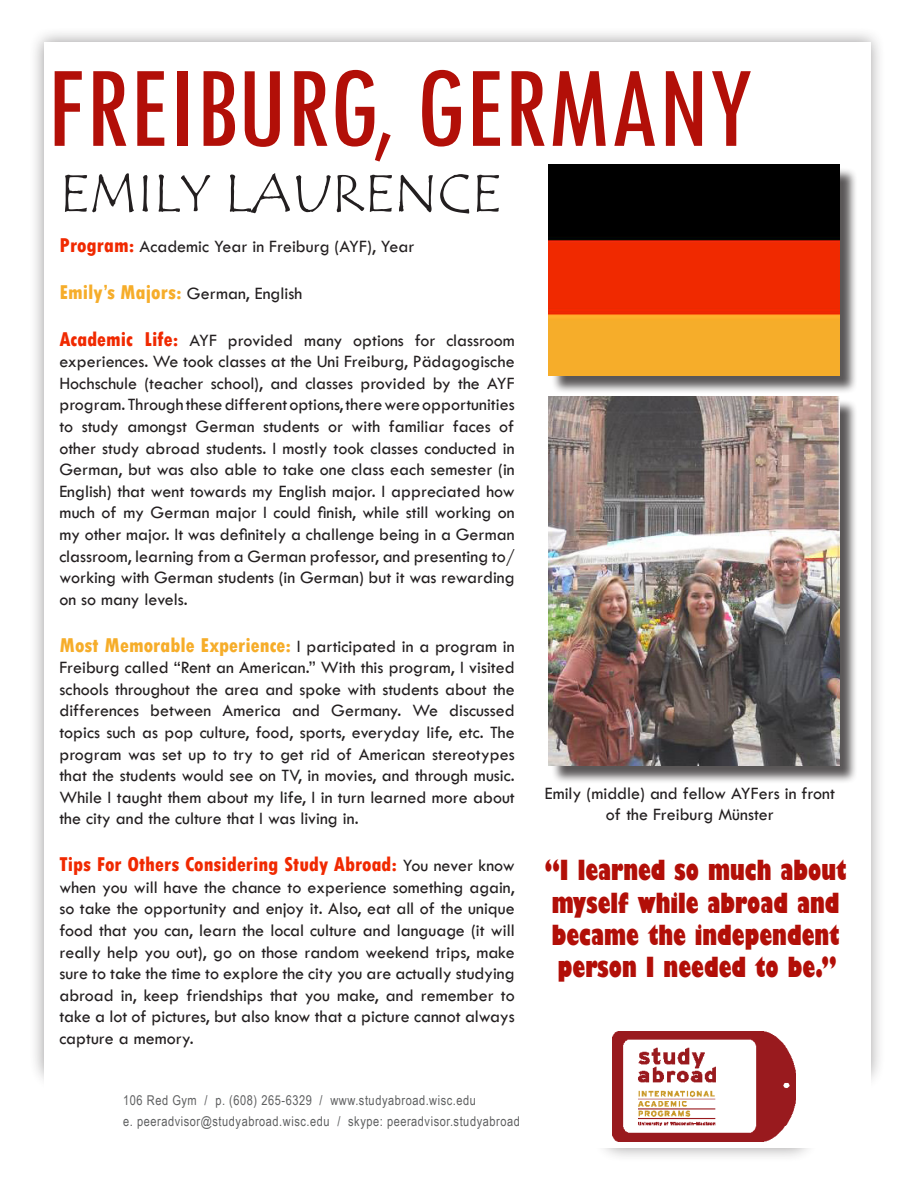
<style>
.page{position:relative;width:918px;height:1188px;background:#fff}
.page>*{position:absolute;margin:0;border:0;box-sizing:border-box;transform-origin:0 0}
.t1{font:condensed 120px "Tw Cen";color:#b20f08}
.t2{font:54px "Tempus Sans ITC";color:#231f20}
.t3{font:800 condensed 27px/32.4px "Gill Sans";color:#b20f08}
.t4{font:800 condensed 21px "Tw Cen";color:#f02900}
.t5{font:800 condensed 21px "Tw Cen";color:#f6ad2a}
.t6{font:18px/21.6px "Tw Cen";color:#231f20;text-align:justify}
.t7{font:13.5px "Arial Narrow";letter-spacing:.04em;color:#5f6061}
.s1{font-weight:800;font-stretch:condensed;font-size:21px;color:#f02900}
.s2{font-weight:400;font-stretch:normal;font-size:18px;color:#231f20}
.s3{font-weight:800;font-stretch:condensed;font-size:21px;color:#f6ad2a}
</style>
<div class="page">
<div style="left:29px;top:27px;width:856px;height:1136px;background:#231f20;opacity:.45"></div>
<img style="left:44px;top:42px;width:826px;height:1106px">
<img style="left:612px;top:1032px;width:184px;height:110px">
<svg style="left:58px;top:235px;width:79px;height:25px"></svg>
<svg style="left:56px;top:287px;width:80px;height:63px"></svg>
<svg style="left:143px;top:328px;width:38px;height:22px"></svg>
<svg style="left:57px;top:813px;width:343px;height:84px"></svg>
<div style="left:551px;top:399px;width:307px;height:384px;background:#231f20;opacity:.75"></div>
<img style="left:549px;top:397px;width:290px;height:368px">
<div style="left:551px;top:167px;width:307px;height:227px;background:#231f20;opacity:.75"></div>
<img style="left:549px;top:165px;width:290px;height:210px">
<p class="t1" style="left:46px;top:36px;width:707px">FREIBURG, GERMANY</p>
<p class="t2" style="left:59px;top:159px;width:443px">EMILY LAURENCE</p>
<p class="t6" style="left:59px;top:235px;width:356px"><span class="s1">Program:</span> Academic Year in Freiburg (AYF), Year</p>
<p class="t5" style="left:59px;top:280px;width:244px">Emily’s Majors: <span class="s2">German, English</span></p>
<p class="t6" style="left:59px;top:329px;width:457px"><span class="s1">Academic Life:</span> AYF provided many options for classroom experiences. We took classes at the Uni Freiburg, Pädagogische Hochschule (teacher school), and classes provided by the AYF program. Through these different options, there were opportunities to study amongst German students or with familiar faces of other study abroad students. I mostly took classes conducted in German, but was also able to take one class each semester (in English) that went towards my English major. I appreciated how much of my German major I could finish, while still working on my other major. It was definitely a challenge being in a German classroom, learning from a German professor, and presenting to/ working with German students (in German) but it was rewarding on so many levels.</p>
<p class="t6" style="left:59px;top:635px;width:457px"><span class="s3">Most Memorable Experience:</span> I participated in a program in Freiburg called “Rent an American.” With this program, I visited schools throughout the area and spoke with students about the differences between America and Germany. We discussed topics such as pop culture, food, sports, everyday life, etc. The program was set up to try to get rid of American stereotypes that the students would see on TV, in movies, and through music.<br>While I taught them about my life, I in turn learned more about the city and the culture that I was living in.</p>
<p class="t4" style="left:59px;top:852px;width:457px">Tips For Others Considering Study Abroad: <span class="s2">You never know</span></p>
<p class="t6" style="left:59px;top:876px;width:457px">when you will have the chance to experience something again, so take the opportunity and enjoy it. Also, eat all of the unique food that you can, learn the local culture and language (it will really help you out), go on those random weekend trips, make sure to take the time to explore the city you are actually studying abroad in, keep friendships that you make, and remember to take a lot of pictures, but also know that a picture cannot always capture a memory.</p>
<p class="t7" style="left:123px;top:1091px;width:354px">106 Red Gym / p. (608) 265-6329 / www.studyabroad.wisc.edu</p>
<p class="t7" style="left:123px;top:1112px;width:398px">e. peeradvisor@studyabroad.wisc.edu / skype: peeradvisor.studyabroad</p>
<p class="t6" style="left:545px;top:782px;width:292px;text-align:center">Emily (middle) and fellow AYFers in front of the Freiburg Münster</p>
<p class="t3" style="left:545px;top:856px;width:303px">“I learned so much about myself while abroad and became the independent person I needed to be.”</p>
</div>
